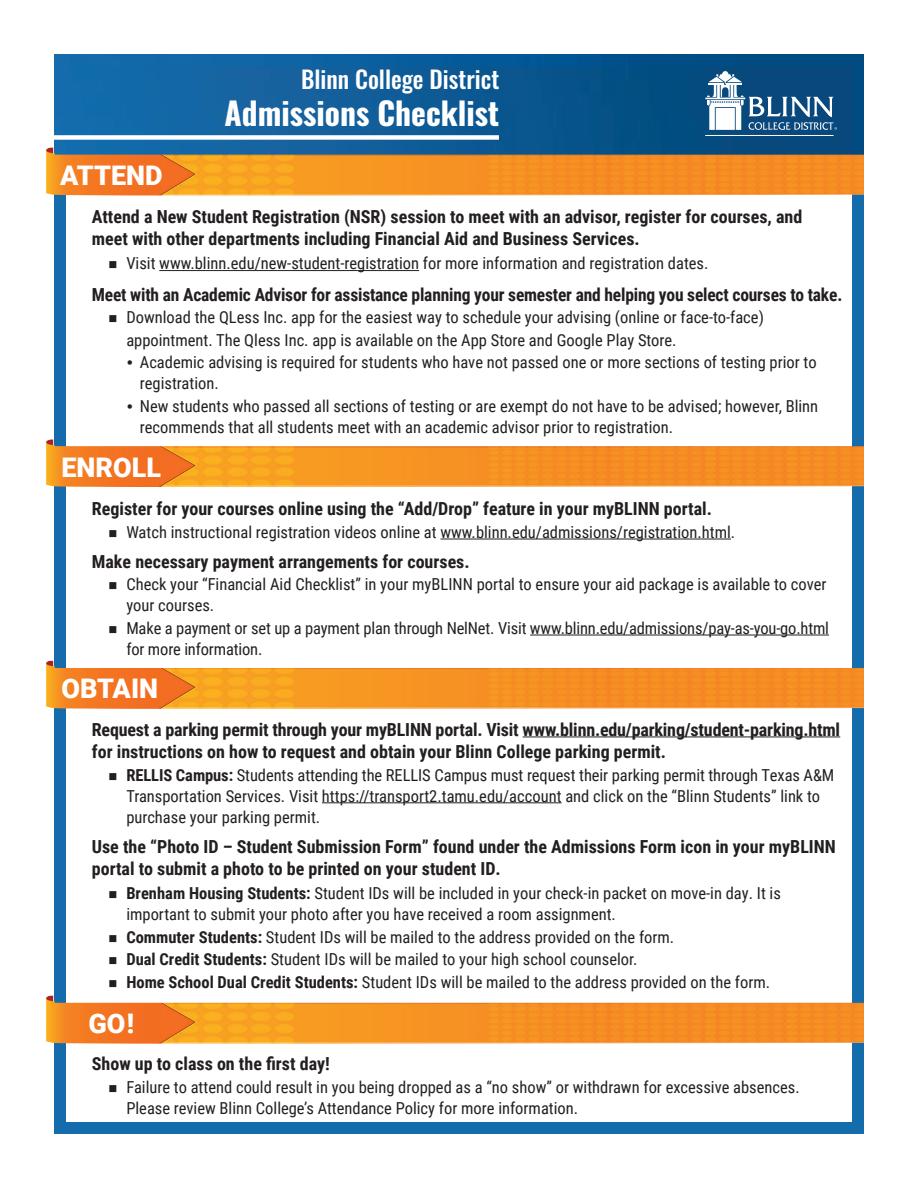
<style>
.page{position:relative;width:918px;height:1188px;background:#fff}
.page>*{position:absolute;margin:0;border:0;box-sizing:border-box;transform-origin:0 0}
.t1{font:700 31.5px "Oswald";color:#fff}
.t2{font:900 27px "Roboto";color:#fff}
.t3{font:500 24px "Oswald";color:#fff}
.t4{font:700 18px/22.5px "Roboto Condensed";color:#231f20}
.t5{font:16.5px/21px "Roboto Condensed";color:#231f20}
.s1{font-weight:700}
</style>
<div class="page">
<div style="left:54px;top:54px;width:810px;height:1080px;border:12px solid #146cad"></div>
<img style="left:54px;top:54px;width:810px;height:93px">
<div style="left:17px;top:135px;width:482px;height:5px;background:#fff"></div>
<svg style="left:705px;top:71px;width:132px;height:59px"></svg>
<hr style="left:705px;top:135px;width:129px;height:1px;background:#fff">
<img style="left:46px;top:147px;width:818px;height:50px">
<img style="left:46px;top:439px;width:818px;height:49px">
<img style="left:46px;top:995px;width:818px;height:50px">
<img style="left:46px;top:660px;width:818px;height:50px">
<hr style="left:159px;top:270px;width:260px;height:1px;background:#231f20">
<hr style="left:440px;top:539px;width:291px;height:1px;background:#231f20">
<hr style="left:530px;top:635px;width:299px;height:1px;background:#231f20">
<hr style="left:523px;top:736px;width:317px;height:1px;background:#231f20">
<hr style="left:322px;top:802px;width:240px;height:1px;background:#231f20">
<h2 class="t2" style="left:60px;top:156px;width:104px">ATTEND</h2>
<h3 class="t3" style="left:301px;top:66px;width:200px">Blinn College District</h3>
<h1 class="t1" style="left:225px;top:97px;width:276px">Admissions Checklist</h1>
<p class="t4" style="left:92px;top:205px;width:712px">Attend a New Student Registration (NSR) session to meet with an advisor, register for courses, and meet with other departments including Financial Aid and Business Services.</p>
<p class="t5" style="left:108px;top:252px;width:602px">■ Visit www.blinn.edu/new-student-registration for more information and registration dates.</p>
<p class="t4" style="left:92px;top:283px;width:752px">Meet with an Academic Advisor for assistance planning your semester and helping you select courses to take.</p>
<p class="t5" style="left:126px;top:306px;width:639px;line-height:22.5px;text-indent:-18px">■ Download the QLess Inc. app for the easiest way to schedule your advising (online or face-to-face) appointment. The Qless Inc. app is available on the App Store and Google Play Store.</p>
<p class="t5" style="left:140px;top:351px;width:678px;text-indent:-13px">• Academic advising is required for students who have not passed one or more sections of testing prior to registration.</p>
<p class="t5" style="left:140px;top:395px;width:680px;text-indent:-14px">• New students who passed all sections of testing or are exempt do not have to be advised; however, Blinn recommends that all students meet with an academic advisor prior to registration.</p>
<h2 class="t2" style="left:62px;top:448px;width:101px">ENROLL</h2>
<p class="t4" style="left:92px;top:497px;width:622px">Register for your courses online using the “Add/Drop” feature in your myBLINN portal.</p>
<p class="t5" style="left:108px;top:521px;width:628px">■ Watch instructional registration videos online at www.blinn.edu/admissions/registration.html.</p>
<p class="t4" style="left:92px;top:549px;width:379px">Make necessary payment arrangements for courses.</p>
<p class="t5" style="left:126px;top:573px;width:702px;text-indent:-18px">■ Check your “Financial Aid Checklist” in your myBLINN portal to ensure your aid package is available to cover your courses.</p>
<p class="t5" style="left:126px;top:617px;width:704px;text-indent:-18px">■ Make a payment or set up a payment plan through NelNet. Visit www.blinn.edu/admissions/pay-as-you-go.html for more information.</p>
<h2 class="t2" style="left:62px;top:670px;width:98px">OBTAIN</h2>
<p class="t4" style="left:92px;top:717px;width:750px">Request a parking permit through your myBLINN portal. Visit www.blinn.edu/parking/student-parking.html for instructions on how to request and obtain your Blinn College parking permit.</p>
<p class="t5" style="left:126px;top:764px;width:710px;text-indent:-18px">■ <span class="s1">RELLIS Campus:</span> Students attending the RELLIS Campus must request their parking permit through Texas A&amp;M<br>Transportation Services. Visit https://transport2.tamu.edu/account and click on the “Blinn Students” link to purchase your parking permit.</p>
<p class="t4" style="left:92px;top:834px;width:746px">Use the “Photo ID – Student Submission Form” found under the Admissions Form icon in your myBLINN portal to submit a photo to be printed on your student ID.</p>
<p class="t5" style="left:126px;top:882px;width:656px;text-indent:-18px">■ <span class="s1">Brenham Housing Students:</span> Student IDs will be included in your check-in packet on move-in day. It is important to submit your photo after you have received a room assignment.</p>
<p class="t5" style="left:108px;top:926px;width:567px">■ <span class="s1">Commuter Students:</span> Student IDs will be mailed to the address provided on the form.</p>
<p class="t5" style="left:108px;top:948px;width:531px">■ <span class="s1">Dual Credit Students:</span> Student IDs will be mailed to your high school counselor.</p>
<p class="t5" style="left:108px;top:971px;width:663px">■ <span class="s1">Home School Dual Credit Students:</span> Student IDs will be mailed to the address provided on the form.</p>
<h2 class="t2" style="left:88px;top:1005px;width:47px">GO!</h2>
<p class="t4" style="left:92px;top:1052px;width:240px">Show up to class on the first day!</p>
<p class="t5" style="left:126px;top:1076px;width:675px;text-indent:-18px">■ Failure to attend could result in you being dropped as a “no show” or withdrawn for excessive absences.<br>Please review Blinn College’s Attendance Policy for more information.</p>
</div>
